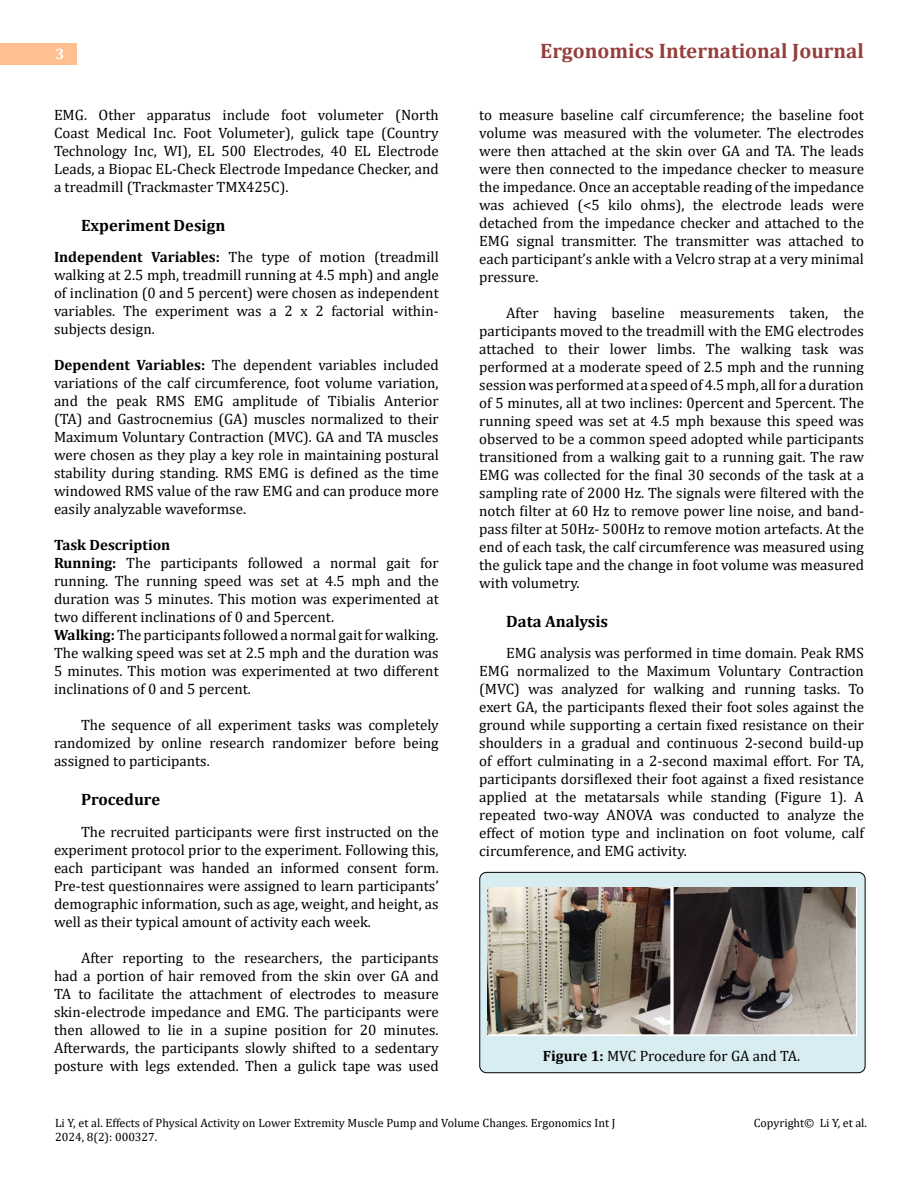
<style>
.page{position:relative;width:918px;height:1188px;background:#fff}
.page>*{position:absolute;margin:0;border:0;box-sizing:border-box;transform-origin:0 0}
.t1{font:700 21px "Cambria";color:#953f3c}
.t2{font:700 16.5px "Cambria";color:#000}
.t3{font:15px/18px "Cambria";color:#000;text-align:justify}
.t4{font:700 15px "Cambria";color:#fff}
.t5{font:12px/14.4px "Cambria";color:#000}
.s1{font-weight:700}
</style>
<div class="page">
<div style="left:0;top:43px;width:76px;height:21px;background:#ffbf91"></div>
<div style="left:480px;top:872px;width:385px;height:201px;background:#d8edf2;border-radius:7px"></div>
<div style="left:479px;top:872px;width:387px;height:201px;border:1px solid #000;border-radius:7px"></div>
<img style="left:487px;top:888px;width:369px;height:148px">
<p class="t4" style="left:56px;top:44px;width:10px">3</p>
<h1 class="t1" style="left:540px;top:36px;width:325px">Ergonomics International Journal</h1>
<p class="t3" style="left:54px;top:105px;width:386px">EMG. Other apparatus include foot volumeter (North Coast Medical Inc. Foot Volumeter), gulick tape (Country Technology Inc, WI), EL 500 Electrodes, 40 EL Electrode Leads, a Biopac EL-Check Electrode Impedance Checker, and a treadmill (Trackmaster TMX425C).</p>
<p class="t2" style="left:81px;top:213px;width:146px">Experiment Design</p>
<p class="t3" style="left:54px;top:248px;width:386px"><span class="s1">Independent Variables:</span> The type of motion (treadmill walking at 2.5 mph, treadmill running at 4.5 mph) and angle of inclination (0 and 5 percent) were chosen as independent variables. The experiment was a 2 x 2 factorial within&shy;subjects design.</p>
<p class="t3" style="left:54px;top:356px;width:386px"><span class="s1">Dependent Variables:</span> The dependent variables included variations of the calf circumference, foot volume variation, and the peak RMS EMG amplitude of Tibialis Anterior (TA) and Gastrocnemius (GA) muscles normalized to their Maximum Voluntary Contraction (MVC). GA and TA muscles were chosen as they play a key role in maintaining postural stability during standing. RMS EMG is defined as the time windowed RMS value of the raw EMG and can produce more easily analyzable waveformse.</p>
<p class="t3" style="left:54px;top:536px;width:386px;text-align:left"><span class="s1">Task Description<br>Running:</span> The participants followed a normal gait for running. The running speed was set at 4.5 mph and the duration was 5 minutes. This motion was experimented at two different inclinations of 0 and 5percent.<br><span class="s1">Walking:</span> The participants followed a normal gait for walking.<br>The walking speed was set at 2.5 mph and the duration was 5 minutes. This motion was experimented at two different inclinations of 0 and 5 percent.</p>
<p class="t3" style="left:54px;top:716px;width:386px;text-indent:27px">The sequence of all experiment tasks was completely randomized by online research randomizer before being assigned to participants.</p>
<p class="t2" style="left:81px;top:788px;width:81px">Procedure</p>
<p class="t3" style="left:54px;top:822px;width:386px;text-indent:27px">The recruited participants were first instructed on the experiment protocol prior to the experiment. Following this, each participant was handed an informed consent form.<br>Pre-test questionnaires were assigned to learn participants’ demographic information, such as age, weight, and height, as well as their typical amount of activity each week.</p>
<p class="t3" style="left:54px;top:948px;width:386px;text-indent:27px">After reporting to the researchers, the participants had a portion of hair removed from the skin over GA and TA to facilitate the attachment of electrodes to measure skin-electrode impedance and EMG. The participants were then allowed to lie in a supine position for 20 minutes.<br>Afterwards, the participants slowly shifted to a sedentary posture with legs extended. Then a gulick tape was used</p>
<p class="t3" style="left:479px;top:105px;width:386px">to measure baseline calf circumference; the baseline foot volume was measured with the volumeter. The electrodes were then attached at the skin over GA and TA. The leads were then connected to the impedance checker to measure the impedance. Once an acceptable reading of the impedance was achieved (&lt;5 kilo ohms), the electrode leads were detached from the impedance checker and attached to the EMG signal transmitter. The transmitter was attached to each participant’s ankle with a Velcro strap at a very minimal pressure.</p>
<p class="t3" style="left:479px;top:303px;width:386px;text-indent:27px">After having baseline measurements taken, the participants moved to the treadmill with the EMG electrodes attached to their lower limbs. The walking task was performed at a moderate speed of 2.5 mph and the running session was performed at a speed of 4.5 mph, all for a duration of 5 minutes, all at two inclines: 0percent and 5percent. The running speed was set at 4.5 mph bexause this speed was observed to be a common speed adopted while participants transitioned from a walking gait to a running gait. The raw EMG was collected for the final 30 seconds of the task at a sampling rate of 2000 Hz. The signals were filtered with the notch filter at 60 Hz to remove power line noise, and band&shy;pass filter at 50Hz- 500Hz to remove motion artefacts. At the end of each task, the calf circumference was measured using the gulick tape and the change in foot volume was measured with volumetry.</p>
<p class="t2" style="left:506px;top:609px;width:103px">Data Analysis</p>
<p class="t3" style="left:479px;top:644px;width:386px;text-indent:27px">EMG analysis was performed in time domain. Peak RMS EMG normalized to the Maximum Voluntary Contraction (MVC) was analyzed for walking and running tasks. To exert GA, the participants flexed their foot soles against the ground while supporting a certain fixed resistance on their shoulders in a gradual and continuous 2-second build-up of effort culminating in a 2-second maximal effort. For TA, participants dorsiflexed their foot against a fixed resistance applied at the metatarsals while standing (Figure 1). A repeated two-way ANOVA was conducted to analyze the effect of motion type and inclination on foot volume, calf circumference, and EMG activity.</p>
<p class="t3" style="left:543px;top:1047px;width:259px"><span class="s1">Figure 1:</span> MVC Procedure for GA and TA.</p>
<p class="t5" style="left:55px;top:1115px;width:562px">Li Y, et al. Effects of Physical Activity on Lower Extremity Muscle Pump and Volume Changes. Ergonomics Int J<br>2024, 8(2): 000327.</p>
<p class="t5" style="left:754px;top:1115px;width:115px">Copyright© Li Y, et al.</p>
</div>
